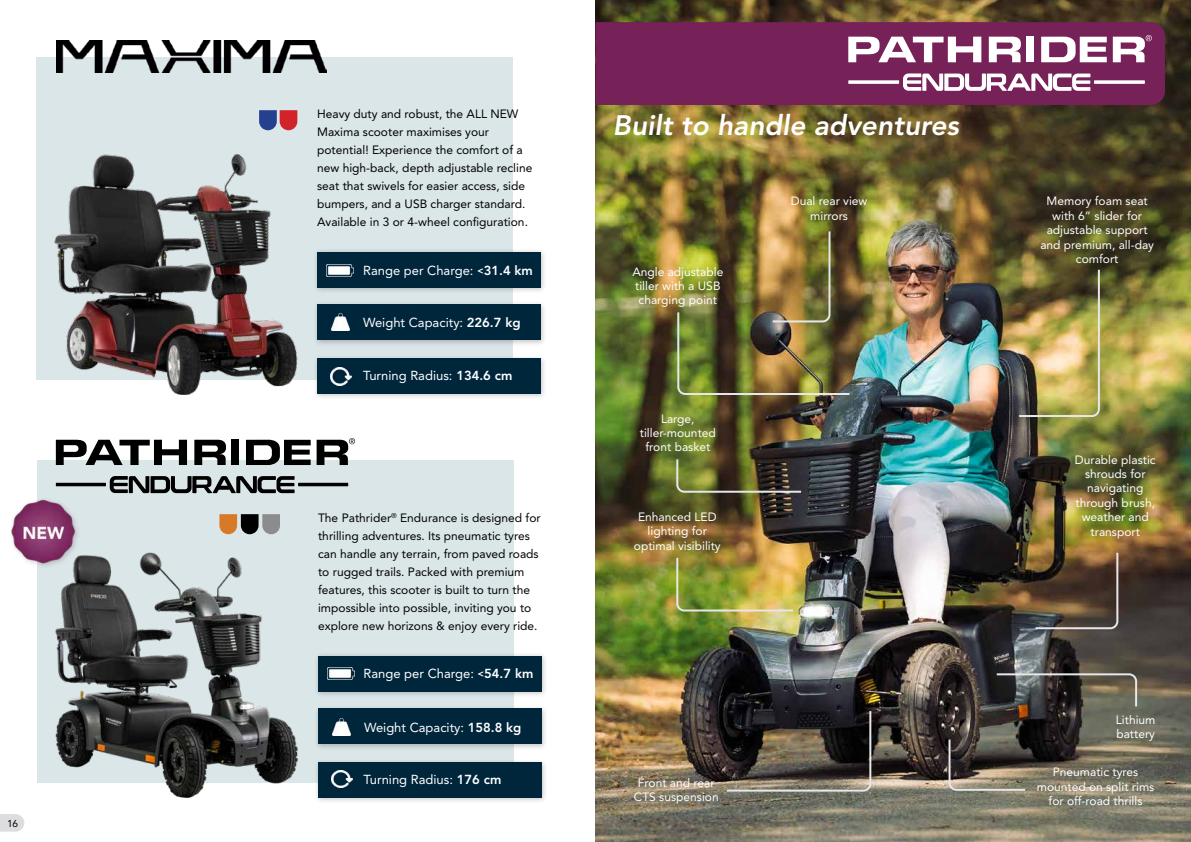
<style>
.page{position:relative;width:1191px;height:842px;background:#fff}
.page>*{position:absolute;margin:0;border:0;box-sizing:border-box;transform-origin:0 0}
.t1{font:italic 800 28px "Avenir LT Pro";color:#fff}
.t2{font:13px "Avenir LT Pro";color:#fff}
.t3{font:12px/18px "Avenir LT Pro";color:#000}
.t4{font:12px/14.4px "Avenir LT Std";color:#fff;text-align:center}
.t5{font:10px "Avenir LT Pro";color:#000}
.s1{font-weight:800;font-size:10px}
.s2{font-weight:800}
</style>
<div class="page">
<svg style="left:0;top:814px;width:24px;height:18px"></svg>
<img style="left:595px;top:0;width:596px;height:842px">
<div style="left:36px;top:58px;width:476px;height:322px;background:#dbe6e9"></div>
<img style="left:55px;top:154px;width:242px;height:241px">
<img style="left:56px;top:40px;width:271px;height:33px">
<div style="left:313px;top:248px;width:234px;height:46px;background:#000;opacity:.24"></div>
<div style="left:317px;top:252px;width:223px;height:35px;background:#00263c"></div>
<div style="left:313px;top:354px;width:234px;height:46px;background:#000;opacity:.24"></div>
<div style="left:317px;top:358px;width:223px;height:36px;background:#00263c"></div>
<div style="left:313px;top:301px;width:234px;height:46px;background:#000;opacity:.24"></div>
<div style="left:317px;top:305px;width:223px;height:35px;background:#00263c"></div>
<svg style="left:259px;top:110px;width:38px;height:20px"></svg>
<img style="left:327px;top:265px;width:27px;height:11px">
<img style="left:331px;top:313px;width:18px;height:18px">
<img style="left:331px;top:367px;width:20px;height:18px">
<div style="left:37px;top:460px;width:477px;height:323px;background:#dbe6e9"></div>
<img style="left:55px;top:552px;width:243px;height:246px">
<div style="left:314px;top:652px;width:234px;height:46px;background:#000;opacity:.24"></div>
<div style="left:318px;top:656px;width:223px;height:35px;background:#00263c"></div>
<div style="left:314px;top:758px;width:234px;height:46px;background:#000;opacity:.24"></div>
<div style="left:318px;top:762px;width:223px;height:35px;background:#00263c"></div>
<div style="left:314px;top:705px;width:234px;height:46px;background:#000;opacity:.24"></div>
<div style="left:318px;top:709px;width:223px;height:35px;background:#00263c"></div>
<svg style="left:56px;top:440px;width:131px;height:25px"></svg>
<div style="left:231px;top:440px;width:8px;height:25px;background:#000"></div>
<svg style="left:246px;top:440px;width:65px;height:25px"></svg>
<svg style="left:194px;top:440px;width:32px;height:25px"></svg>
<svg style="left:317px;top:438px;width:38px;height:27px"></svg>
<svg style="left:110px;top:476px;width:184px;height:17px"></svg>
<hr style="left:56px;top:483px;width:50px;height:3px;background:#000">
<hr style="left:298px;top:483px;width:50px;height:3px;background:#000">
<img style="left:328px;top:667px;width:27px;height:12px">
<img style="left:332px;top:718px;width:18px;height:17px">
<img style="left:332px;top:770px;width:20px;height:18px">
<svg style="left:219px;top:514px;width:61px;height:20px"></svg>
<img style="left:11px;top:499px;width:71px;height:70px">
<svg style="left:725px;top:709px;width:147px;height:83px;background:#443f39"></svg>
<img style="left:676px;top:229px;width:175px;height:167px">
<img style="left:675px;top:556px;width:120px;height:56px">
<svg style="left:994px;top:672px;width:144px;height:36px;background:#54524b"></svg>
<svg style="left:947px;top:737px;width:80px;height:55px;background:#686056"></svg>
<img style="left:675px;top:457px;width:128px;height:37px">
<img style="left:1017px;top:268px;width:83px;height:150px">
<img style="left:1033px;top:551px;width:86px;height:79px">
<div style="left:595px;top:22px;width:570px;height:83px;background:#762157"></div>
<svg style="left:848px;top:37px;width:133px;height:25px"></svg>
<div style="left:1026px;top:37px;width:8px;height:25px;background:#fff"></div>
<svg style="left:1041px;top:37px;width:65px;height:25px"></svg>
<svg style="left:988px;top:37px;width:33px;height:25px"></svg>
<svg style="left:1112px;top:35px;width:39px;height:27px"></svg>
<svg style="left:903px;top:73px;width:187px;height:18px"></svg>
<svg style="left:848px;top:80px;width:51px;height:4px"></svg>
<svg style="left:1094px;top:80px;width:50px;height:4px"></svg>
<p class="t5" style="left:7px;top:817px;width:13px">16</p>
<p class="t3" style="left:317px;top:105px;width:217px">Heavy duty and robust, the ALL NEW Maxima scooter maximises your potential! Experience the comfort of a new high-back, depth adjustable recline seat that swivels for easier access, side bumpers, and a USB charger standard.<br>Available in 3 or 4-wheel configuration.</p>
<p class="t2" style="left:363px;top:262px;width:171px">Range per Charge: <span class="s1">&lt;</span><span class="s2">31.4 km</span></p>
<p class="t2" style="left:363px;top:315px;width:159px">Weight Capacity: <span class="s2">226.7 kg</span></p>
<p class="t2" style="left:363px;top:368px;width:151px">Turning Radius: <span class="s2">134.6 cm</span></p>
<p class="t3" style="left:318px;top:509px;width:224px">The Pathrider<sup>®</sup> Endurance is designed for thrilling adventures. Its pneumatic tyres can handle any terrain, from paved roads to rugged trails. Packed with premium features, this scooter is built to turn the impossible into possible, inviting you to explore new horizons &amp; enjoy every ride.</p>
<p class="t2" style="left:363px;top:666px;width:171px">Range per Charge: <span class="s1">&lt;</span><span class="s2">54.7 km</span></p>
<p class="t2" style="left:364px;top:719px;width:159px">Weight Capacity: <span class="s2">158.8 kg</span></p>
<p class="t2" style="left:363px;top:772px;width:139px">Turning Radius: <span class="s2">176 cm</span></p>
<h1 class="t1" style="left:613px;top:109px;width:347px">Built to handle adventures</h1>
<p class="t4" style="left:632px;top:265px;width:92px;line-height:14px;text-align:left">Angle adjustable tiller with a USB charging point</p>
<p class="t4" style="left:640px;top:412px;width:78px;line-height:14px">Large, tiller-mounted front basket</p>
<p class="t4" style="left:634px;top:509px;width:88px">Enhanced LED lighting for optimal visibility</p>
<p class="t4" style="left:791px;top:194px;width:78px">Dual rear view mirrors</p>
<p class="t4" style="left:634px;top:776px;width:86px">Front and rear<br>CTS suspension</p>
<p class="t4" style="left:1040px;top:194px;width:115px">Memory foam seat with 6” slider for adjustable support and premium, all-day comfort</p>
<p class="t4" style="left:1075px;top:452px;width:82px">Durable plastic shrouds for navigating through brush, weather and transport</p>
<p class="t4" style="left:1116px;top:712px;width:41px;text-align:left">Lithium battery</p>
<p class="t4" style="left:1036px;top:765px;width:119px">Pneumatic tyres mounted on split rims for off-road thrills</p>
</div>
